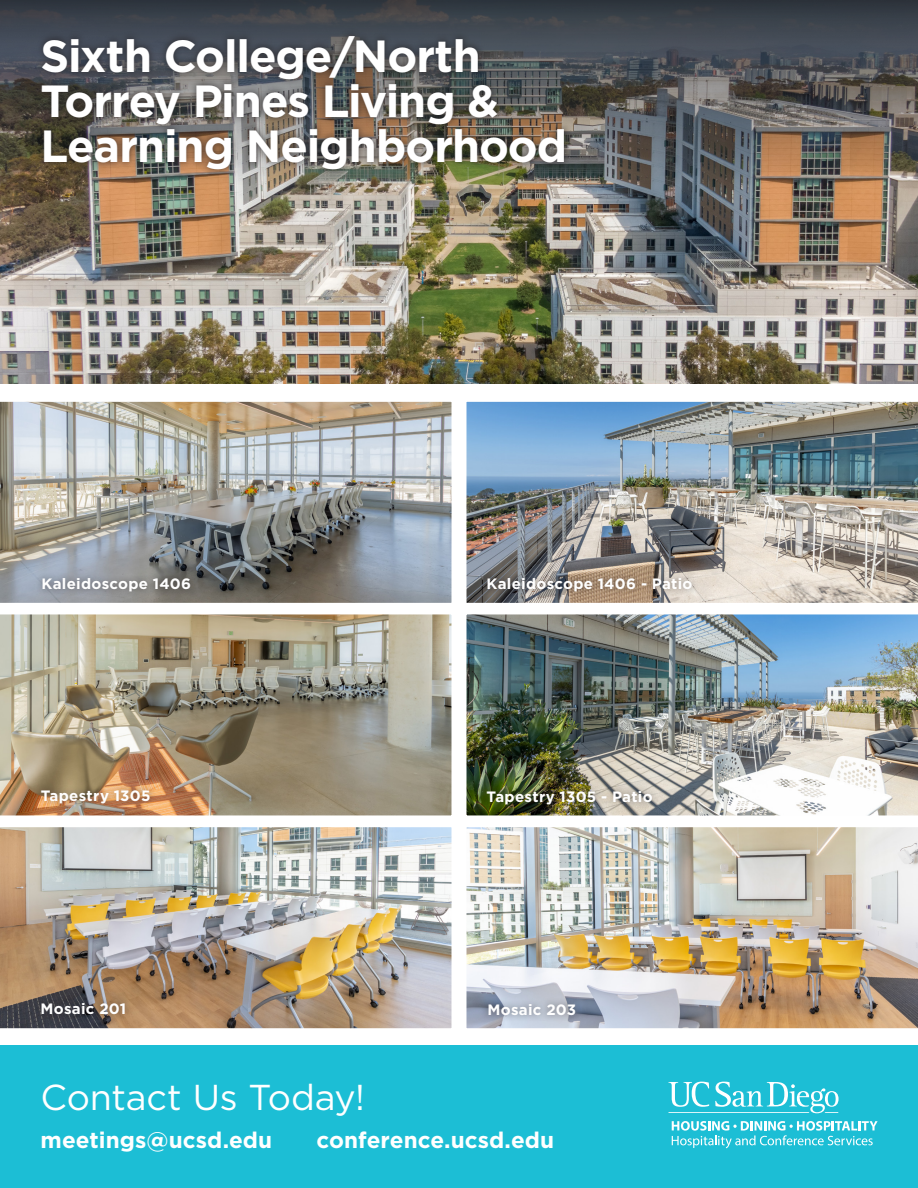
<style>
.page{position:relative;width:918px;height:1188px;background:#fff}
.page>*{position:absolute;margin:0;border:0;box-sizing:border-box;transform-origin:0 0}
.Body{font:700 45px/45px "Gotham";letter-spacing:-.025em;color:#fff}
.Body-2{font:36px "Gotham";letter-spacing:-.005em;color:#fff}
.Body-3{font:700 22.5px "Gotham";color:#fff}
.Body-4{font:700 15px "Gotham";letter-spacing:.02em;color:#fff}
</style>
<div class="page">
<img style="left:0;top:222px;width:918px;height:161px">
<div style="left:0;top:1045px;width:918px;height:143px;background:#1cbed5"></div>
<svg style="left:669px;top:1082px;width:170px;height:31px"></svg>
<svg style="left:672px;top:1121px;width:206px;height:27px"></svg>
<img style="left:0;top:0;width:918px;height:222px">
<div style="left:35px;top:28px;width:537px;height:148px;background:#231f20;opacity:.75"></div>
<img style="left:0;top:401px;width:452px;height:202px">
<img style="left:0;top:614px;width:452px;height:202px">
<img style="left:0;top:827px;width:452px;height:202px">
<img style="left:466px;top:401px;width:452px;height:202px">
<img style="left:466px;top:614px;width:452px;height:202px">
<img style="left:466px;top:827px;width:452px;height:202px">
<div style="left:35px;top:571px;width:163px;height:28px;background:#231f20;opacity:.5"></div>
<div style="left:35px;top:783px;width:122px;height:28px;background:#231f20;opacity:.5"></div>
<div style="left:34px;top:996px;width:99px;height:26px;background:#231f20;opacity:.5"></div>
<div style="left:480px;top:571px;width:219px;height:28px;background:#231f20;opacity:.5"></div>
<div style="left:480px;top:784px;width:180px;height:28px;background:#231f20;opacity:.5"></div>
<div style="left:481px;top:997px;width:102px;height:26px;background:#231f20;opacity:.5"></div>
<p class="Body" style="left:40px;top:33px;width:528px">Sixth College/North<br>Torrey Pines Living &amp;<br>Learning Neighborhood</p>
<p class="Body-4" style="left:42px;top:574px;width:151px">Kaleidoscope 1406</p>
<p class="Body-4" style="left:487px;top:574px;width:208px">Kaleidoscope 1406 - Patio</p>
<p class="Body-4" style="left:41px;top:786px;width:111px">Tapestry 1305</p>
<p class="Body-4" style="left:487px;top:787px;width:168px">Tapestry 1305 - Patio</p>
<p class="Body-4" style="left:40px;top:999px;width:87px">Mosaic 201</p>
<p class="Body-4" style="left:488px;top:1000px;width:90px">Mosaic 203</p>
<p class="Body-2" style="left:40px;top:1074px;width:326px">Contact Us Today!</p>
<p class="Body-3" style="left:40px;top:1125px;width:233px">meetings@ucsd.edu</p>
<p class="Body-3" style="left:317px;top:1125px;width:239px">conference.ucsd.edu</p>
</div>
